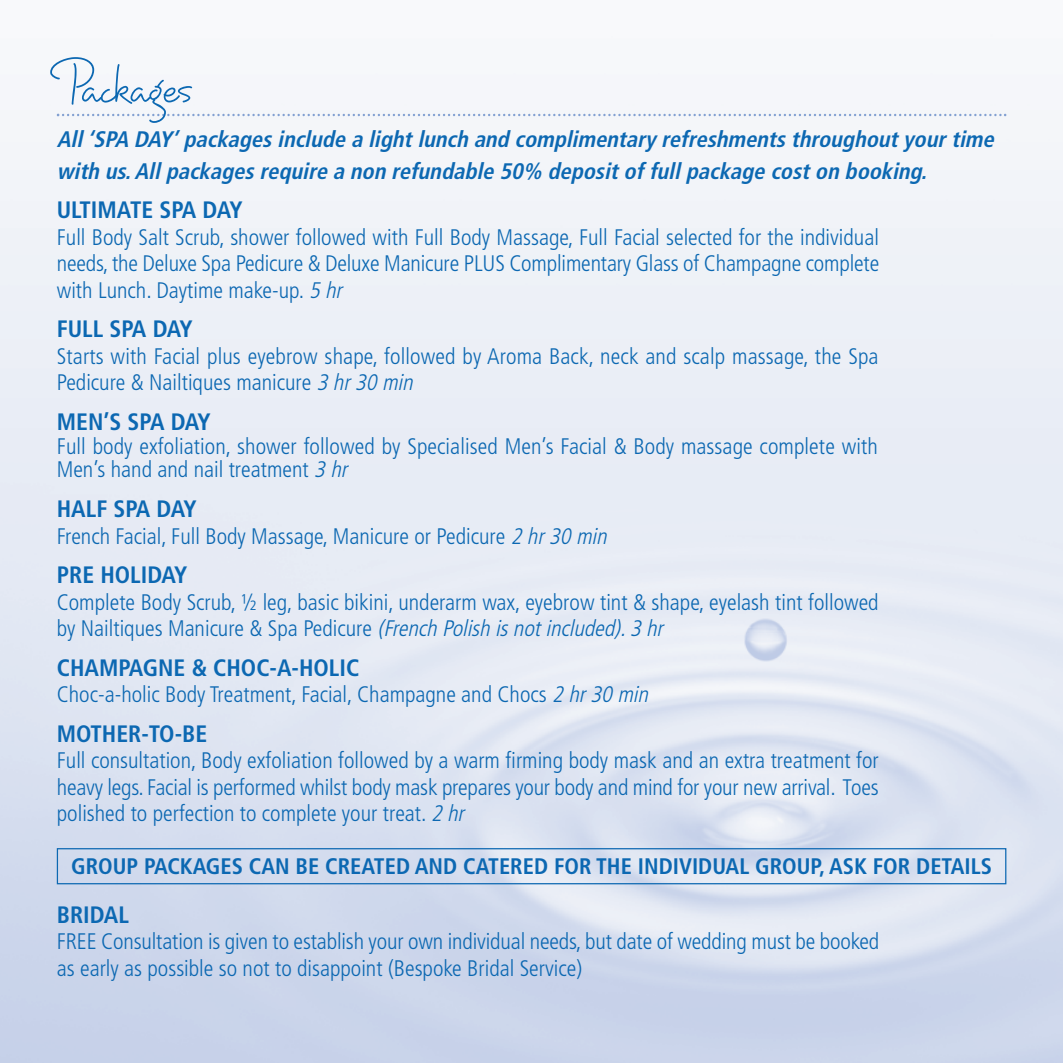
<style>
.page{position:relative;width:1063px;height:1063px;background:#fff}
.page>*{position:absolute;margin:0;border:0;box-sizing:border-box;transform-origin:0 0}
.t1{font:50px "Dartangnon ITC Std";letter-spacing:.015em;color:#0c68b2}
.t2{font:700 condensed 23.75px "Frutiger LT Std";color:#0c68b2}
.t3{font:700 condensed 23.75px "Frutiger LT Std";letter-spacing:-.02em;color:#0c68b2}
.t4{font:300 condensed 22.5px/26.5px "Frutiger LT Std";color:#0c68b2}
.t5{font:italic 700 condensed 22.5px/31.5px "Frutiger LT Std";color:#0c68b2}
.t6{font:700 condensed 22.5px "Frutiger LT Std";color:#0c68b2}
.s1{font-style:italic}
</style>
<div class="page">
<svg style="left:57px;top:114px;width:949px;height:2px"></svg>
<div style="left:57px;top:848px;width:949px;height:36px;border:1px solid #0c68b2"></div>
<p class="t1" style="left:57px;top:57px;width:136px">Packages</p>
<p class="t5" style="left:57px;top:125px;width:943px">All‘SPA DAY’packages include a lightlunch and complimentary refreshments throughoutyourtime with us.Allpackages require a non refundable 50% depositof fullpackage coston booking.</p>
<p class="t2" style="left:57px;top:200px;width:187px">ULTIMATE SPA DAY</p>
<p class="t4" style="left:57px;top:225px;width:824px;text-align:justify">Full Body Salt Scrub, shower followed with Full Body Massage, Full Facial selected for the individual needs, the Deluxe Spa Pedicure &amp; Deluxe Manicure PLUS Complimentary Glass of Champagne complete with Lunch. Daytime make-up. <span class="s1">5 hr</span></p>
<p class="t2" style="left:57px;top:319px;width:137px">FULL SPA DAY</p>
<p class="t4" style="left:57px;top:345px;width:823px">Starts with Facial plus eyebrow shape, followed by Aroma Back, neck and scalp massage, the Spa<br>Pedicure &amp; Nailtiques manicure <span class="s1">3 hr30 min</span></p>
<p class="t3" style="left:57px;top:413px;width:155px">MEN’S SPA DAY</p>
<p class="t4" style="left:57px;top:436px;width:823px;line-height:23.5px">Full body exfoliation, shower followed by Specialised Men’s Facial &amp; Body massage complete with<br>Men’s hand and nail treatment <span class="s1">3 hr</span></p>
<p class="t2" style="left:57px;top:499px;width:141px">HALF SPA DAY</p>
<p class="t4" style="left:57px;top:524px;width:556px">French Facial, Full Body Massage, Manicure or Pedicure <span class="s1">2 hr30 min</span></p>
<p class="t2" style="left:57px;top:565px;width:132px">PRE HOLIDAY</p>
<p class="t4" style="left:57px;top:590px;width:823px">Complete Body Scrub, ½ leg, basic bikini, underarm wax, eyebrow tint &amp; shape, eyelash tint followed by Nailtiques Manicure &amp; Spa Pedicure <span class="s1">(French Polish isnotincluded).3 hr</span></p>
<p class="t2" style="left:57px;top:658px;width:304px">CHAMPAGNE &amp; CHOC-A-HOLIC</p>
<p class="t4" style="left:57px;top:683px;width:597px">Choc-a-holic Body Treatment, Facial, Champagne and Chocs <span class="s1">2 hr30 min</span></p>
<p class="t2" style="left:57px;top:724px;width:152px">MOTHER-TO-BE</p>
<p class="t4" style="left:57px;top:749px;width:823px;text-align:justify">Full consultation, Body exfoliation followed by a warm firming body mask and an extra treatment for heavy legs. Facial is performed whilst body mask prepares your body and mind for your new arrival. Toes polished to perfection to complete your treat. <span class="s1">2 hr</span></p>
<p class="t6" style="left:71px;top:857px;width:922px">GROUP PACKAGES CAN BE CREATED AND CATERED FOR THE INDIVIDUAL GROUP, ASK FOR DETAILS</p>
<p class="t2" style="left:57px;top:905px;width:74px">BRIDAL</p>
<p class="t4" style="left:57px;top:930px;width:824px">FREE Consultation is given to establish your own individual needs, but date of wedding must be booked as early as possible so not to disappoint (Bespoke Bridal Service)</p>
</div>
